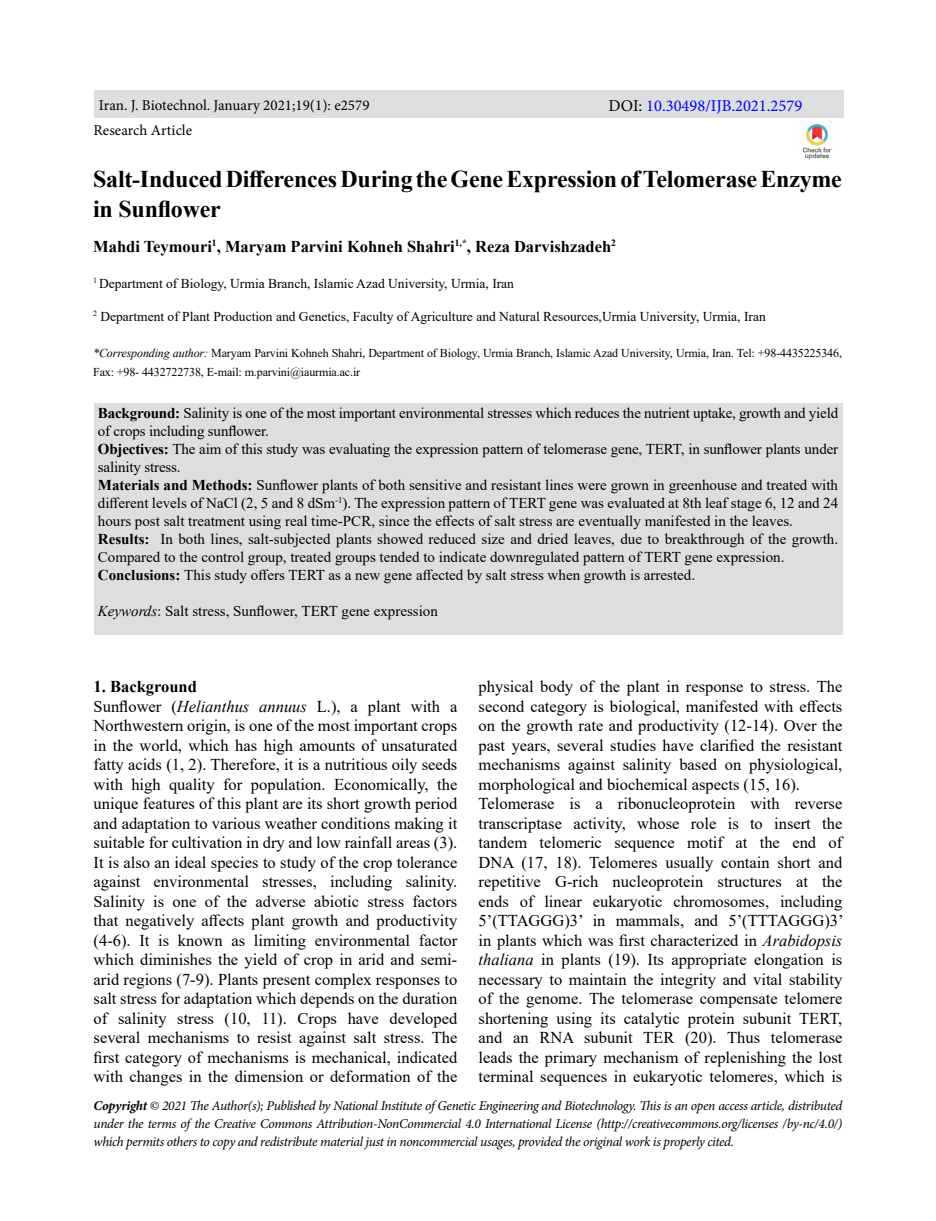
<style>
.page{position:relative;width:936px;height:1221px;background:#fff}
.page>*{position:absolute;margin:0;border:0;box-sizing:border-box;transform-origin:0 0}
.t1{font:700 24px/30px "Times New Roman";letter-spacing:-.01em;color:#000}
.t2{font:16.5px/19.5px "Times New Roman";color:#000}
.t3{font:700 16.5px "Times New Roman";color:#000}
.t4{font:16.5px "Minion Pro";color:#00f}
.t5{font:15px/18px "Times New Roman";color:#000}
.t6{font:15px "Minion Pro";color:#000}
.t7{font:italic 13.5px/18px "Minion Pro";letter-spacing:-.03em;color:#000;text-align:justify}
.t8{font:13.5px "Times New Roman";color:#000}
.t9{font:12px/19.5px "Times New Roman";letter-spacing:-.01em;color:#000}
.s1{color:#000}
.s2{font-style:italic}
.s3{font-weight:700}
</style>
<div class="page">
<div style="left:94px;top:403px;width:748px;height:231px;background:#dddfdf"></div>
<div style="left:94px;top:90px;width:749px;height:28px;background:#dddfdf"></div>
<img style="left:802px;top:124px;width:29px;height:36px">
<p class="t6" style="left:99px;top:95px;width:272px">Iran. J. Biotechnol. January 2021;19(1): e2579</p>
<p class="t4" style="left:608px;top:94px;width:195px"><span class="s1">DOI:</span> 10.30498/IJB.2021.2579</p>
<p class="t6" style="left:94px;top:120px;width:100px">Research Article</p>
<h1 class="t1" style="left:93px;top:163px;width:750px">Salt-Induced Differences During the Gene Expression of Telomerase Enzyme in Sunflower</h1>
<p class="t3" style="left:93px;top:234px;width:524px">Mahdi Teymouri<sup>1</sup>, Maryam Parvini Kohneh Shahri<sup>1,*</sup>, Reza Darvishzadeh<sup>2</sup></p>
<p class="t8" style="left:93px;top:273px;width:422px"><sup>1</sup> Department of Biology, Urmia Branch, Islamic Azad University, Urmia, Iran</p>
<p class="t8" style="left:93px;top:306px;width:674px"><sup>2</sup> Department of Plant Production and Genetics, Faculty of Agriculture and Natural Resources,Urmia University, Urmia, Iran</p>
<p class="t9" style="left:93px;top:342px;width:750px"><span class="s2">*Corresponding author:</span> Maryam Parvini Kohneh Shahri, Department of Biology, Urmia Branch, Islamic Azad University, Urmia, Iran. Tel: +98-4435225346,<br>Fax: +98- 4432722738, E-mail: m.parvini@iaurmia.ac.ir</p>
<p class="t5" style="left:98px;top:404px;width:741px"><span class="s3">Background:</span> Salinity is one of the most important environmental stresses which reduces the nutrient uptake, growth and yield of crops including sunflower.<br><span class="s3">Objectives:</span> The aim of this study was evaluating the expression pattern of telomerase gene, TERT, in sunflower plants under salinity stress.<br><span class="s3">Materials and Methods:</span> Sunflower plants of both sensitive and resistant lines were grown in greenhouse and treated with different levels of NaCl (2, 5 and 8 dSm<sup>-1</sup>). The expression pattern of TERT gene was evaluated at 8th leaf stage 6, 12 and 24 hours post salt treatment using real time-PCR, since the effects of salt stress are eventually manifested in the leaves.<br><span class="s3">Results:</span> In both lines, salt-subjected plants showed reduced size and dried leaves, due to breakthrough of the growth.<br>Compared to the control group, treated groups tended to indicate downregulated pattern of TERT gene expression.<br><span class="s3">Conclusions:</span> This study offers TERT as a new gene affected by salt stress when growth is arrested.</p>
<p class="t5" style="left:98px;top:602px;width:341px"><span class="s2">Keywords</span>: Salt stress, Sunflower, TERT gene expression</p>
<p class="t2" style="left:94px;top:676px;width:365px"><span class="s3">1. Background<br></span>Sunflower (<span class="s2">Helianthus annuus</span> L.), a plant with a Northwestern origin, is one of the most important crops in the world, which has high amounts of unsaturated fatty acids (1, 2). Therefore, it is a nutritious oily seeds with high quality for population. Economically, the unique features of this plant are its short growth period and adaptation to various weather conditions making it suitable for cultivation in dry and low rainfall areas (3).<br>It is also an ideal species to study of the crop tolerance against environmental stresses, including salinity.<br>Salinity is one of the adverse abiotic stress factors that negatively affects plant growth and productivity (4-6). It is known as limiting environmental factor which diminishes the yield of crop in arid and semi&shy;arid regions (7-9). Plants present complex responses to salt stress for adaptation which depends on the duration of salinity stress (10, 11). Crops have developed several mechanisms to resist against salt stress. The first category of mechanisms is mechanical, indicated with changes in the dimension or deformation of the</p>
<p class="t2" style="left:478px;top:676px;width:366px">physical body of the plant in response to stress. The second category is biological, manifested with effects on the growth rate and productivity (12-14). Over the past years, several studies have clarified the resistant mechanisms against salinity based on physiological, morphological and biochemical aspects (15, 16).<br>Telomerase is a ribonucleoprotein with reverse transcriptase activity, whose role is to insert the tandem telomeric sequence motif at the end of DNA (17, 18). Telomeres usually contain short and repetitive G-rich nucleoprotein structures at the ends of linear eukaryotic chromosomes, including 5’(TTAGGG)3’ in mammals, and 5’(TTTAGGG)3’ in plants which was first characterized in <span class="s2">Arabidopsis thaliana</span> in plants (19). Its appropriate elongation is necessary to maintain the integrity and vital stability of the genome. The telomerase compensate telomere shortening using its catalytic protein subunit TERT, and an RNA subunit TER (20). Thus telomerase leads the primary mechanism of replenishing the lost terminal sequences in eukaryotic telomeres, which is</p>
<p class="t7" style="left:94px;top:1096px;width:750px"><span class="s3">Copyright</span> © 2021 The Author(s); Published by National Institute of Genetic Engineering and Biotechnology. This is an open access article, distributed under the terms of the Creative Commons Attribution-NonCommercial 4.0 International License (http://creativecommons.org/licenses /by-nc/4.0/) which permits others to copy and redistribute material just in noncommercial usages, provided the original work is properly cited.</p>
</div>
